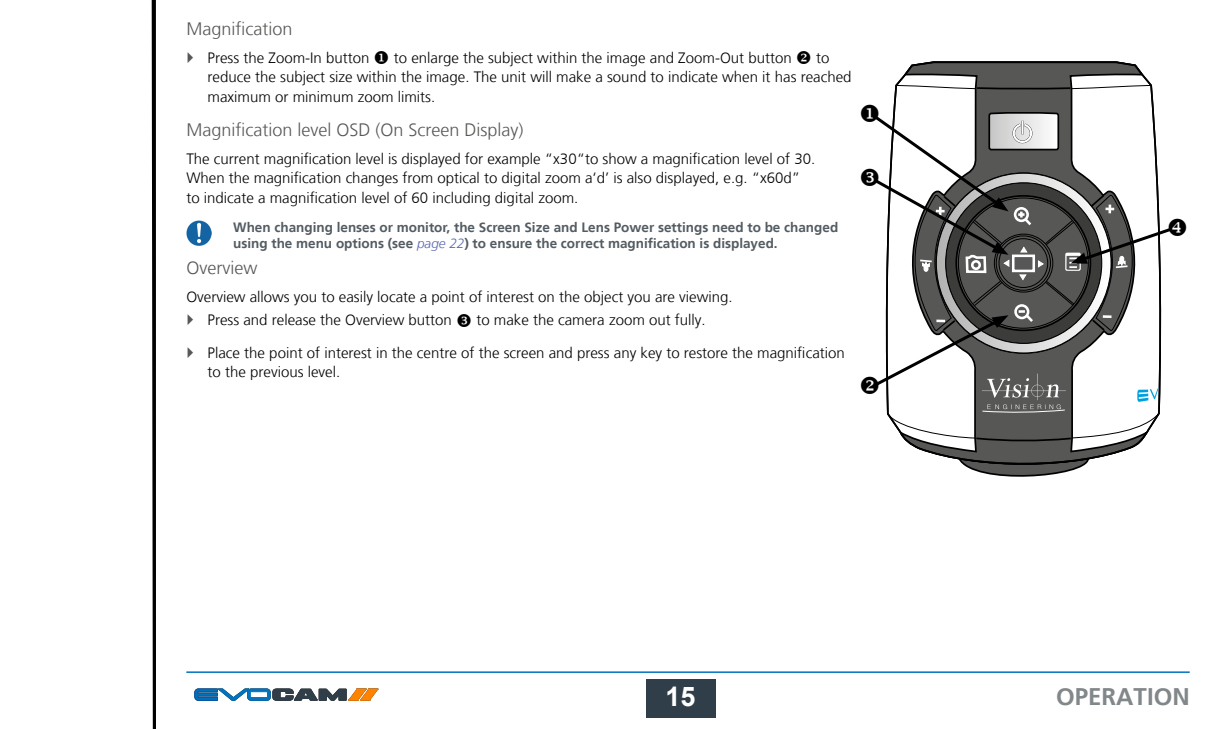
<style>
.page{position:relative;width:1211px;height:729px;background:#fff}
.page>*{position:absolute;margin:0;border:0;box-sizing:border-box;transform-origin:0 0}
.t1{font:700 27px "Arial";color:#fff}
.t2{font:700 24px "Frutiger LT";color:#82878a}
.t3{font:300 18px "Frutiger LT";color:#575756}
.t4{font:300 15px/19.5px "Frutiger LT";color:#000}
.t5{font:700 13.5px/16.5px "Frutiger LT";color:#535c62}
.s1{font-weight:300;font-style:italic;color:#5667ae}
</style>
<div class="page">
<svg style="left:151px;top:0;width:2px;height:729px"></svg>
<hr style="left:153px;top:0;width:3px;height:729px;background:#000">
<div style="left:646px;top:679px;width:69px;height:38px;background:#303e49"></div>
<div style="left:247px;top:689px;width:23px;height:11px;background:#0777be;border-radius:3px"></div>
<div style="left:247px;top:689px;width:23px;height:11px;border:1px solid #0073bc;border-radius:3px"></div>
<div style="left:250px;top:691px;width:17px;height:6px;background:#fff"></div>
<div style="left:250px;top:691px;width:17px;height:6px;border:1px solid #0073bc"></div>
<svg style="left:195px;top:688px;width:54px;height:12px"></svg>
<svg style="left:273px;top:688px;width:105px;height:13px"></svg>
<hr style="left:186px;top:671px;width:1003px;height:2px;background:#0073bc">
<img style="left:186px;top:220px;width:26px;height:25px">
<svg style="left:973px;top:470px;width:100px;height:7px"></svg>
<svg style="left:893px;top:61px;width:261px;height:409px"></svg>
<svg style="left:895px;top:85px;width:255px;height:5px"></svg>
<svg style="left:873px;top:104px;width:299px;height:337px"></svg>
<p class="t3" style="left:186px;top:18px;width:108px">Magnification</p>
<p class="t4" style="left:207px;top:48px;width:645px">Press the Zoom-In button ◆ to enlarge the subject within the image and Zoom-Out button ❖ to reduce the subject size within the image. The unit will make a sound to indicate when it has reached maximum or minimum zoom limits.</p>
<p class="t3" style="left:186px;top:119px;width:339px">Magnification level OSD (On Screen Display)</p>
<p class="t4" style="left:186px;top:149px;width:630px">The current magnification level is displayed for example “x30“to show a magnification level of 30.<br>When the magnification changes from optical to digital zoom a‘d’ is also displayed, e.g. “x60d” to indicate a magnification level of 60 including digital zoom.</p>
<p class="t5" style="left:233px;top:219px;width:606px">When changing lenses or monitor, the Screen Size and Lens Power settings need to be changed using the menu options (see <span class="s1">page 22</span>) to ensure the correct magnification is displayed.</p>
<p class="t3" style="left:186px;top:257px;width:72px">Overview</p>
<p class="t4" style="left:207px;top:285px;width:526px;line-height:23.7px;text-indent:-21px">Overview allows you to easily locate a point of interest on the object you are viewing.<br>Press and release the Overview button</p>
<p class="t4" style="left:207px;top:304px;width:638px;line-height:32.2px;text-indent:269px">to make the camera zoom out fully.<br>Place the point of interest in the centre of the screen and press any key to restore the magnification</p>
<p class="t4" style="left:207px;top:362px;width:134px">to the previous level.</p>
<h1 class="t1" style="left:665px;top:678px;width:32px">15</h1>
<h2 class="t2" style="left:1055px;top:682px;width:135px">OPERATION</h2>
</div>
